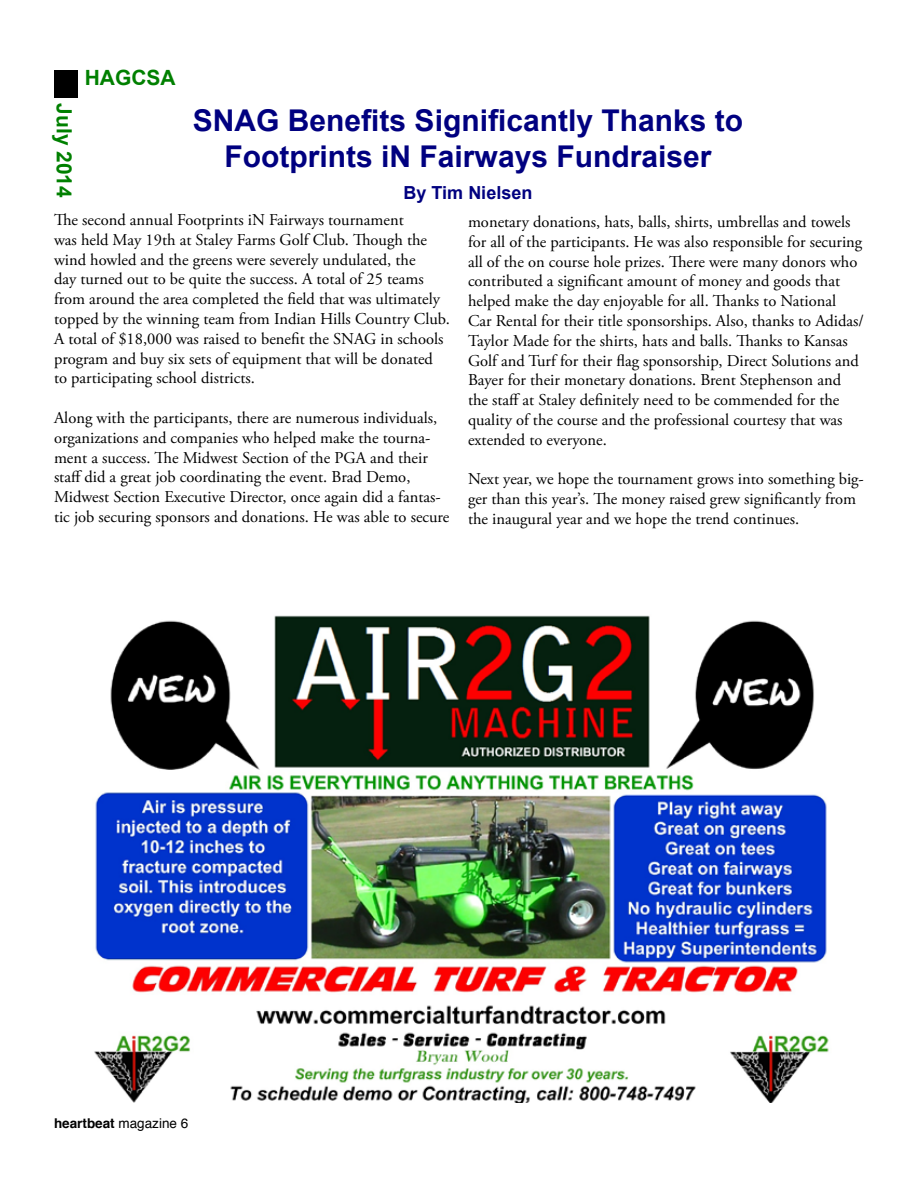
<style>
.page{position:relative;width:918px;height:1188px;background:#fff}
.page>*{position:absolute;margin:0;border:0;box-sizing:border-box;transform-origin:0 0}
.t1{font:700 30px/36px "Arial";color:#000080;text-align:center}
.t2{font:700 21px "Arial";color:#008000}
.t3{font:700 18px "Arial";color:#000080}
.t4{font:16.5px/19.8px "Adobe Garamond Pro";color:#000}
.t5{font:700 13.5px "Helvetica";color:#000}
.s1{font-weight:400}
</style>
<div class="page">
<div style="left:54px;top:70px;width:23px;height:28px;background:#000"></div>
<img style="left:94px;top:615px;width:735px;height:487px">
<p class="t2" style="left:85px;top:64px;width:92px">HAGCSA</p>
<p class="t2" style="left:78px;top:103px;width:96px;rotate:90deg">July 2014</p>
<h1 class="t1" style="left:193px;top:103px;width:552px">SNAG Benefits Significantly Thanks to<br>Footprints iN Fairways Fundraiser</h1>
<p class="t3" style="left:404px;top:181px;width:130px">By Tim Nielsen</p>
<p class="t4" style="left:54px;top:211px;width:398px">The second annual Footprints iN Fairways tournament<br>was held May 19th at Staley Farms Golf Club. Though the wind howled and the greens were severely undulated, the<br>day turned out to be quite the success. A total of 25 teams from around the area completed the field that was ultimately topped by the winning team from Indian Hills Country Club.<br>A total of $18,000 was raised to benefit the SNAG in schools program and buy six sets of equipment that will be donated to participating school districts.</p>
<p class="t4" style="left:54px;top:409px;width:397px">Along with the participants, there are numerous individuals, organizations and companies who helped make the tourna&shy;ment a success. The Midwest Section of the PGA and their staff did a great job coordinating the event. Brad Demo, Midwest Section Executive Director, once again did a fantas&shy;tic job securing sponsors and donations. He was able to secure</p>
<p class="t4" style="left:468px;top:212px;width:397px">monetary donations, hats, balls, shirts, umbrellas and towels for all of the participants. He was also responsible for securing all of the on course hole prizes. There were many donors who contributed a significant amount of money and goods that helped make the day enjoyable for all. Thanks to National Car Rental for their title sponsorships. Also, thanks to Adidas/ Taylor Made for the shirts, hats and balls. Thanks to Kansas Golf and Turf for their flag sponsorship, Direct Solutions and Bayer for their monetary donations. Brent Stephenson and the staff at Staley definitely need to be commended for the quality of the course and the professional courtesy that was extended to everyone.</p>
<p class="t4" style="left:468px;top:470px;width:397px">Next year, we hope the tournament grows into something big&shy;ger than this year’s. The money raised grew significantly from the inaugural year and we hope the trend continues.</p>
<p class="t5" style="left:54px;top:1112px;width:136px">heartbeat <span class="s1">magazine 6</span></p>
</div>
